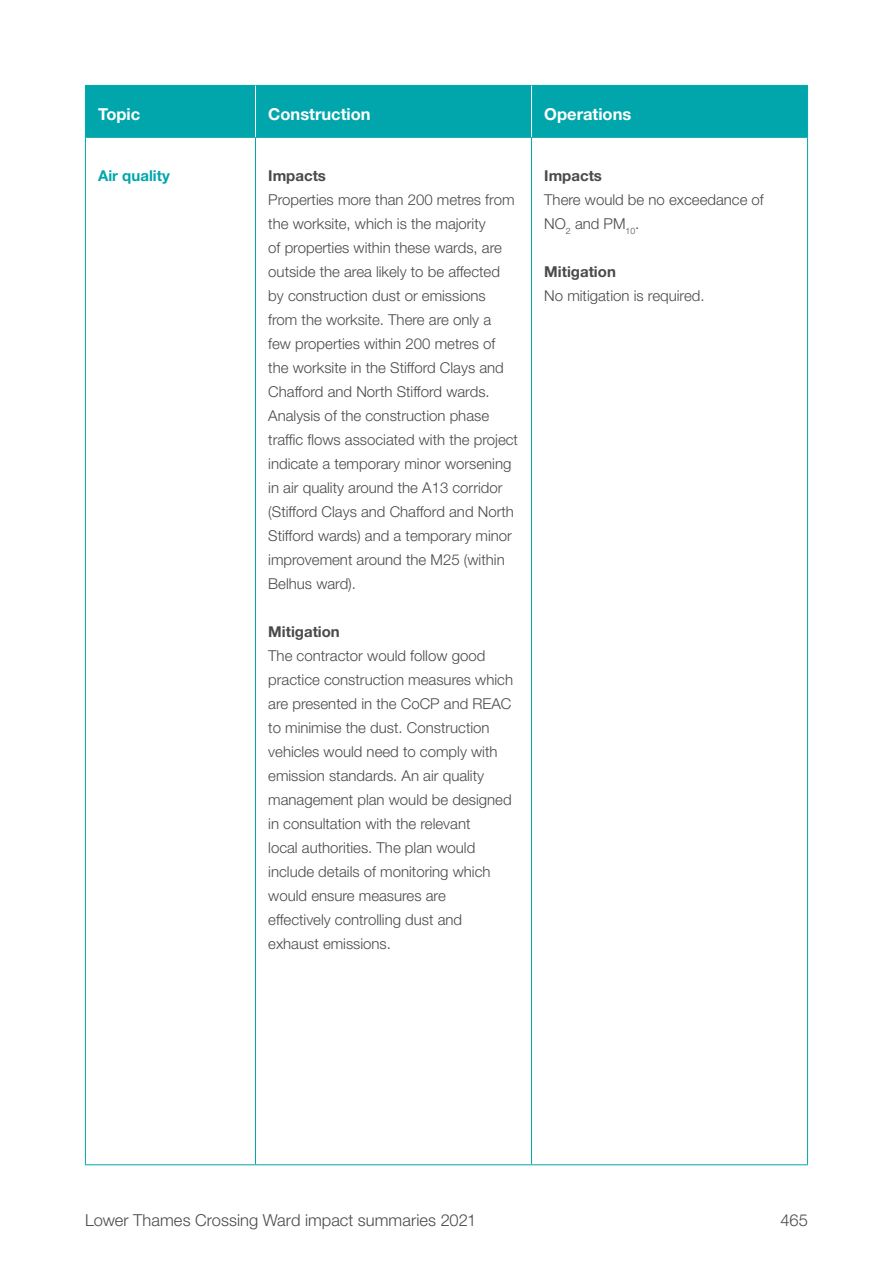
<style>
.page{position:relative;width:893px;height:1263px;background:#fff}
.page>*{position:absolute;margin:0;border:0;box-sizing:border-box;transform-origin:0 0}
.t1{font:300 16.5px "Helvetica Neue LT Pro";color:#4a4a49}
.TABLEHEADER{font:700 16.5px "Helvetica Neue LT Pro";color:#fff}
.ER_Table{font:300 15px/24px "Helvetica Neue LT Pro";color:#4a4a49}
.ER_Table-2{font:700 15px "Helvetica Neue LT Pro";color:#4a4a49}
.ER_TableBOLD{font:700 15px "Helvetica Neue LT Pro";color:#00a6ab}
</style>
<div class="page">
<div style="left:86px;top:86px;width:721px;height:51px;background:#00a6ab"></div>
<hr style="left:85px;top:138px;width:1px;height:1026px;background:#00a6ab">
<hr style="left:807px;top:138px;width:1px;height:1026px;background:#00a6ab">
<hr style="left:85px;top:85px;width:170px;height:1px;background:#00a6ab">
<hr style="left:85px;top:86px;width:1px;height:51px;background:#00a6ab">
<hr style="left:255px;top:85px;width:276px;height:1px;background:#00a6ab">
<hr style="left:531px;top:85px;width:277px;height:1px;background:#00a6ab">
<hr style="left:807px;top:86px;width:1px;height:51px;background:#00a6ab">
<hr style="left:85px;top:137px;width:170px;height:1px;background:#00a6ab">
<hr style="left:255px;top:137px;width:276px;height:1px;background:#00a6ab">
<hr style="left:531px;top:137px;width:277px;height:1px;background:#00a6ab">
<hr style="left:255px;top:138px;width:1px;height:1026px;background:#00a6ab">
<hr style="left:531px;top:138px;width:1px;height:1026px;background:#00a6ab">
<hr style="left:85px;top:1164px;width:170px;height:1px;background:#00a6ab">
<hr style="left:255px;top:1164px;width:276px;height:1px;background:#00a6ab">
<hr style="left:531px;top:1164px;width:277px;height:1px;background:#00a6ab">
<hr style="left:255px;top:86px;width:1px;height:51px;background:#fff">
<hr style="left:531px;top:86px;width:1px;height:51px;background:#fff">
<p class="TABLEHEADER" style="left:98px;top:104px;width:44px">Topic</p>
<p class="TABLEHEADER" style="left:268px;top:104px;width:104px">Construction</p>
<p class="TABLEHEADER" style="left:544px;top:104px;width:89px">Operations</p>
<p class="ER_TableBOLD" style="left:98px;top:166px;width:73px">Air quality</p>
<p class="ER_Table-2" style="left:268px;top:166px;width:59px">Impacts</p>
<p class="ER_Table" style="left:268px;top:187px;width:251px">Properties more than 200 metres from the worksite, which is the majority<br>of properties within these wards, are outside the area likely to be affected by construction dust or emissions from the worksite. There are only a<br>few properties within 200 metres of the worksite in the Stifford Clays and Chafford and North Stifford wards.<br>Analysis of the construction phase traffic flows associated with the project indicate a temporary minor worsening in air quality around the A13 corridor (Stifford Clays and Chafford and North Stifford wards) and a temporary minor improvement around the M25 (within Belhus ward).</p>
<p class="ER_Table-2" style="left:268px;top:622px;width:73px">Mitigation</p>
<p class="ER_Table" style="left:268px;top:643px;width:246px">The contractor would follow good practice construction measures which are presented in the CoCP and REAC to minimise the dust. Construction vehicles would need to comply with emission standards. An air quality management plan would be designed in consultation with the relevant<br>local authorities. The plan would include details of monitoring which would ensure measures are<br>effectively controlling dust and exhaust emissions.</p>
<p class="ER_Table-2" style="left:544px;top:166px;width:59px">Impacts</p>
<p class="ER_Table" style="left:544px;top:187px;width:221px">There would be no exceedance of<br>NO<sub>2</sub> and PM<sub>10</sub>.</p>
<p class="ER_Table-2" style="left:544px;top:262px;width:73px">Mitigation</p>
<p class="ER_Table" style="left:544px;top:283px;width:162px">No mitigation is required.</p>
<p class="t1" style="left:85px;top:1210px;width:393px">Lower Thames Crossing Ward impact summaries 2021</p>
<p class="t1" style="left:780px;top:1210px;width:29px">465</p>
</div>
